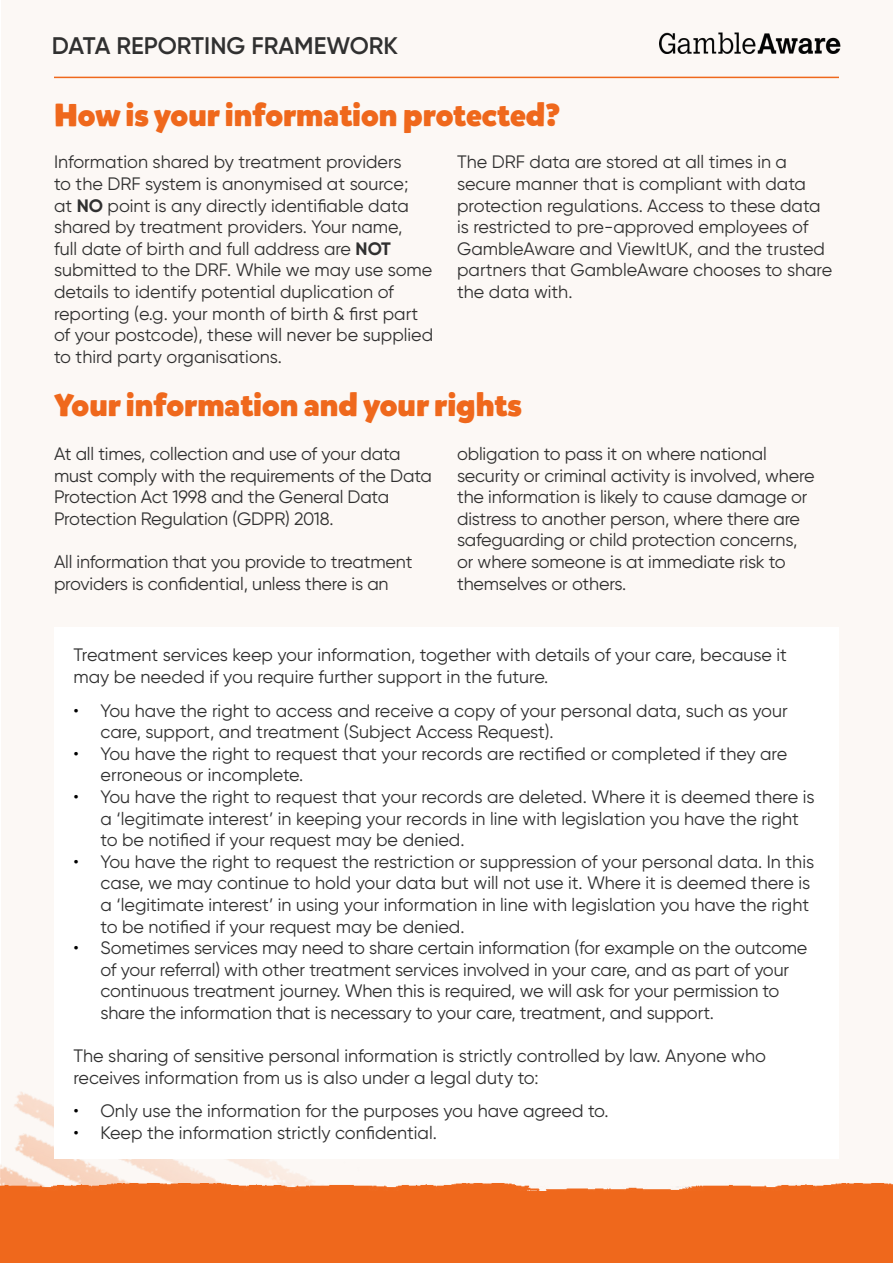
<style>
.page{position:relative;width:893px;height:1263px;background:#fff}
.page>*{position:absolute;margin:0;border:0;box-sizing:border-box;transform-origin:0 0}
.t1{font:900 31.5px "Mikado";color:#ef681c}
.t2{font:600 24px "Gilroy";color:#303030}
.t3{font:18px/21.6px "Gilroy";letter-spacing:-.005em;color:#303030}
.s1{font-weight:700}
.s2{color:#000}
</style>
<div class="page">
<div style="left:1px;top:0;width:891px;height:1263px;background:#fcf8f5"></div>
<img style="left:0;top:1092px;width:312px;height:89px">
<hr style="left:54px;top:77px;width:785px;height:1px;background:#ef681c">
<img style="left:659px;top:32px;width:182px;height:21px">
<div style="left:836px;top:18px;width:19px;height:18px;background:#fcf8f5"></div>
<div style="left:0;top:1192px;width:893px;height:71px;background:#ef681c"></div>
<img style="left:0;top:1181px;width:893px;height:11px">
<div style="left:54px;top:627px;width:785px;height:531px;background:#fff"></div>
<h2 class="t2" style="left:52px;top:30px;width:348px">DATA REPORTING FRAMEWORK</h2>
<h1 class="t1" style="left:54px;top:95px;width:508px">How is your information protected?</h1>
<p class="t3" style="left:54px;top:151px;width:381px">Information shared by treatment providers<br>to the DRF system is anonymised at source;<br>at <span class="s1">NO</span> point is any directly identifiable data shared by treatment providers. Your name,<br>full date of birth and full address are <span class="s1">NOT </span>submitted to the DRF. While we may use some details to identify potential duplication of reporting (e.g. your month of birth &amp; first part of your postcode), these will never be supplied to third party organisations.</p>
<p class="t3" style="left:457px;top:151px;width:377px">The DRF data are stored at all times in a secure manner that is compliant with data protection regulations. Access to these data is restricted to pre-approved employees of GambleAware and ViewItUK, and the trusted partners that GambleAware chooses to share the data with.</p>
<h1 class="t1" style="left:54px;top:385px;width:469px">Your information and your rights</h1>
<p class="t3" style="left:54px;top:443px;width:379px">At all times, collection and use of your data must comply with the requirements of the Data Protection Act 1998 and the General Data Protection Regulation (GDPR) 2018.</p>
<p class="t3" style="left:54px;top:551px;width:360px">All information that you provide to treatment providers is confidential, unless there is an</p>
<p class="t3" style="left:457px;top:443px;width:359px">obligation to pass it on where national security or criminal activity is involved, where the information is likely to cause damage or distress to another person, where there are safeguarding or child protection concerns, or where someone is at immediate risk to themselves or others.</p>
<p class="t3" style="left:74px;top:644px;width:715px">Treatment services keep your information, together with details of your care, because it may be needed if you require further support in the future.</p>
<p class="t3" style="left:100px;top:699px;width:689px;text-indent:-27px"><span class="s2">•</span> You have the right to access and receive a copy of your personal data, such as your care, support, and treatment (Subject Access Request).</p>
<p class="t3" style="left:100px;top:742px;width:688px;text-indent:-27px"><span class="s2">•</span> You have the right to request that your records are rectified or completed if they are erroneous or incomplete.</p>
<p class="t3" style="left:100px;top:786px;width:716px;text-indent:-27px"><span class="s2">•</span> You have the right to request that your records are deleted. Where it is deemed there is a ‘legitimate interest’ in keeping your records in line with legislation you have the right to be notified if your request may be denied.</p>
<p class="t3" style="left:100px;top:850px;width:715px;text-indent:-27px"><span class="s2">•</span> You have the right to request the restriction or suppression of your personal data. In this case, we may continue to hold your data but will not use it. Where it is deemed there is a ‘legitimate interest’ in using your information in line with legislation you have the right to be notified if your request may be denied.</p>
<p class="t3" style="left:100px;top:937px;width:708px;text-indent:-27px"><span class="s2">•</span> Sometimes services may need to share certain information (for example on the outcome of your referral) with other treatment services involved in your care, and as part of your continuous treatment journey. When this is required, we will ask for your permission to share the information that is necessary to your care, treatment, and support.</p>
<p class="t3" style="left:74px;top:1045px;width:694px">The sharing of sensitive personal information is strictly controlled by law. Anyone who receives information from us is also under a legal duty to:</p>
<p class="t3" style="left:74px;top:1100px;width:537px"><span class="s2">•</span> Only use the information for the purposes you have agreed to.</p>
<p class="t3" style="left:74px;top:1122px;width:365px"><span class="s2">•</span> Keep the information strictly confidential.</p>
</div>
